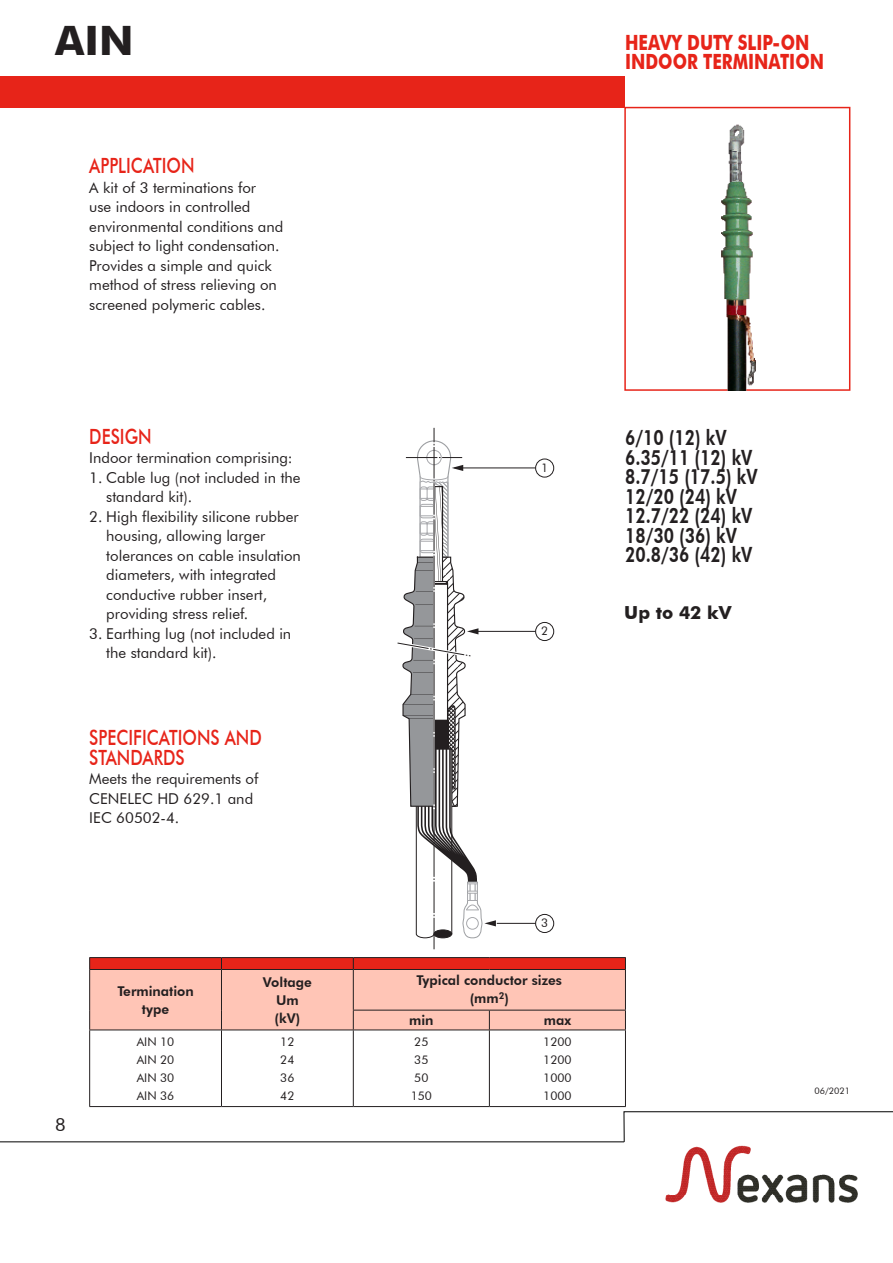
<style>
.page{position:relative;width:893px;height:1263px;background:#fff}
.page>*{position:absolute;margin:0;border:0;box-sizing:border-box;transform-origin:0 0}
.t1{font:700 40.5px "Futura ABT";color:#231f20}
.Titel_onder_product{font:800 21px "Futura ABT";color:#231f20;scale:.8 1}
.t2{font:500 21px/19.5px "Futura BT";color:#e72419;scale:.8 1}
.t3{font:700 21px "Futura BT";color:#e72419;scale:.8 1}
.Titel_onder_product-2{font:700 18px "Futura ABT";color:#231f20}
.t4{font:18px "Futura ABT";color:#231f20}
.Technical_cha{font:15px/19.5px "Futura ABT";color:#231f20}
.Body{font:15px/19.5px "Futura ABT";color:#231f20}
.t5{font:800 13.5px "Futura ABT";color:#231f20}
.t6{font:12px "Futura ABT";color:#231f20}
.t7{font:11.85px "Futura ABT";color:#231f20}
.t8{font:9px "Futura ABT";color:#231f20}
</style>
<div class="page">
<div style="left:0;top:76px;width:625px;height:32px;background:#e72419"></div>
<img style="left:665px;top:1145px;width:193px;height:58px">
<svg style="left:623px;top:1111px;width:270px;height:31px"></svg>
<hr style="left:0;top:1141px;width:624px;height:1px;background:#000">
<hr style="left:221px;top:1030px;width:1px;height:76px;background:#231f20">
<hr style="left:353px;top:1030px;width:1px;height:76px;background:#231f20">
<hr style="left:489px;top:1030px;width:1px;height:76px;background:#231f20">
<hr style="left:89px;top:1030px;width:1px;height:76px;background:#231f20">
<hr style="left:89px;top:1106px;width:132px;height:1px;background:#231f20">
<hr style="left:221px;top:1106px;width:132px;height:1px;background:#231f20">
<hr style="left:625px;top:1030px;width:1px;height:76px;background:#231f20">
<hr style="left:353px;top:1106px;width:136px;height:1px;background:#231f20">
<hr style="left:489px;top:1106px;width:137px;height:1px;background:#231f20">
<svg style="left:89px;top:957px;width:537px;height:73px;background:#efa496"></svg>
<hr style="left:489px;top:1029px;width:137px;height:1px;background:#231f20">
<hr style="left:497px;top:923px;width:41px;height:1px;background:#231f20">
<hr style="left:477px;top:631px;width:64px;height:1px;background:#231f20">
<hr style="left:454px;top:468px;width:85px;height:1px;background:#231f20">
<div style="left:536px;top:459px;width:18px;height:18px;background:#fff;border-radius:50%"></div>
<div style="left:535px;top:459px;width:19px;height:18px;border:1px solid #231f20;border-radius:50%"></div>
<div style="left:536px;top:622px;width:18px;height:18px;background:#fff;border-radius:50%"></div>
<div style="left:535px;top:622px;width:19px;height:19px;border:1px solid #231f20;border-radius:50%"></div>
<div style="left:536px;top:914px;width:18px;height:18px;background:#fff;border-radius:50%"></div>
<div style="left:535px;top:914px;width:19px;height:19px;border:1px solid #231f20;border-radius:50%"></div>
<svg style="left:397px;top:428px;width:99px;height:521px"></svg>
<div style="left:624px;top:107px;width:226px;height:284px;border:2px solid #e72419"></div>
<img style="left:704px;top:124px;width:68px;height:267px">
<p class="t1" style="left:55px;top:16px;width:80px">AIN</p>
<p class="t2" style="left:89px;top:156px;width:133px">APPLICATION</p>
<p class="Body" style="left:89px;top:178px;width:196px">A kit of 3 terminations for<br>use indoors in controlled environmental conditions and subject to light condensation.</p>
<p class="Body" style="left:89px;top:256px;width:189px">Provides a simple and quick method of stress relieving on screened polymeric cables.</p>
<p class="t2" style="left:89px;top:427px;width:79px">DESIGN</p>
<p class="Technical_cha" style="left:89px;top:448px;width:205px">Indoor termination comprising:</p>
<p class="Technical_cha" style="left:106px;top:468px;width:196px;text-indent:-17px">1. Cable lug (not included in the standard kit).</p>
<p class="Technical_cha" style="left:106px;top:507px;width:196px;text-indent:-17px">2. High flexibility silicone rubber housing, allowing larger tolerances on cable insulation diameters, with integrated conductive rubber insert, providing stress relief.</p>
<p class="Technical_cha" style="left:106px;top:624px;width:187px;text-indent:-17px">3. Earthing lug (not included in the standard kit).</p>
<p class="t2" style="left:89px;top:728px;width:217px">SPECIFICATIONS AND<br>STANDARDS</p>
<p class="Body" style="left:89px;top:769px;width:171px">Meets the requirements of<br>CENELEC HD 629.1 and</p>
<p class="Body" style="left:89px;top:808px;width:92px">IEC 60502-4.</p>
<p class="t4" style="left:55px;top:1114px;width:12px">8</p>
<p class="t5" style="left:117px;top:983px;width:78px">Termination</p>
<p class="t5" style="left:142px;top:1001px;width:29px">type</p>
<p class="t6" style="left:137px;top:1034px;width:39px">AIN 10</p>
<p class="t6" style="left:137px;top:1052px;width:39px">AIN 20</p>
<p class="t6" style="left:137px;top:1070px;width:39px">AIN 30</p>
<p class="t6" style="left:137px;top:1088px;width:39px">AIN 36</p>
<p class="t5" style="left:263px;top:974px;width:50px">Voltage</p>
<p class="t5" style="left:276px;top:992px;width:24px">Um</p>
<p class="t5" style="left:275px;top:1010px;width:27px">(kV)</p>
<p class="t6" style="left:280px;top:1034px;width:16px">12</p>
<p class="t6" style="left:280px;top:1052px;width:16px">24</p>
<p class="t6" style="left:280px;top:1070px;width:16px">36</p>
<p class="t6" style="left:280px;top:1088px;width:16px">42</p>
<p class="t3" style="left:625px;top:30px;width:232px">HEAVY DUTY SLIP-ON</p>
<p class="t3" style="left:625px;top:49px;width:250px">INDOOR TERMINATION</p>
<p class="t7" style="left:541px;top:460px;width:9px">1</p>
<p class="t7" style="left:541px;top:624px;width:9px">2</p>
<p class="Titel_onder_product" style="left:625px;top:425px;width:128px">6/10 (12) kV</p>
<p class="Titel_onder_product" style="left:625px;top:444px;width:161px">6.35/11 (12) kV</p>
<p class="Titel_onder_product" style="left:625px;top:464px;width:167px">8.7/15 (17.5) kV</p>
<p class="Titel_onder_product" style="left:625px;top:483px;width:141px">12/20 (24) kV</p>
<p class="Titel_onder_product" style="left:625px;top:503px;width:161px">12.7/22 (24) kV</p>
<p class="Titel_onder_product" style="left:625px;top:522px;width:141px">18/30 (36) kV</p>
<p class="Titel_onder_product" style="left:625px;top:542px;width:161px">20.8/36 (42) kV</p>
<p class="Titel_onder_product-2" style="left:624px;top:602px;width:109px">Up to 42 kV</p>
<p class="t7" style="left:541px;top:916px;width:9px">3</p>
<p class="t5" style="left:417px;top:972px;width:147px">Typical conductor sizes</p>
<p class="t5" style="left:470px;top:990px;width:41px">(mm<sup>2</sup>)</p>
<p class="t5" style="left:409px;top:1012px;width:26px">min</p>
<p class="t5" style="left:544px;top:1012px;width:29px">max</p>
<p class="t6" style="left:414px;top:1034px;width:16px">25</p>
<p class="t6" style="left:414px;top:1052px;width:16px">35</p>
<p class="t6" style="left:414px;top:1070px;width:16px">50</p>
<p class="t6" style="left:411px;top:1088px;width:23px">150</p>
<p class="t6" style="left:543px;top:1034px;width:30px">1200</p>
<p class="t6" style="left:543px;top:1052px;width:30px">1200</p>
<p class="t6" style="left:543px;top:1070px;width:30px">1000</p>
<p class="t6" style="left:543px;top:1088px;width:30px">1000</p>
<p class="t8" style="left:814px;top:1085px;width:37px">06/2021</p>
</div>
